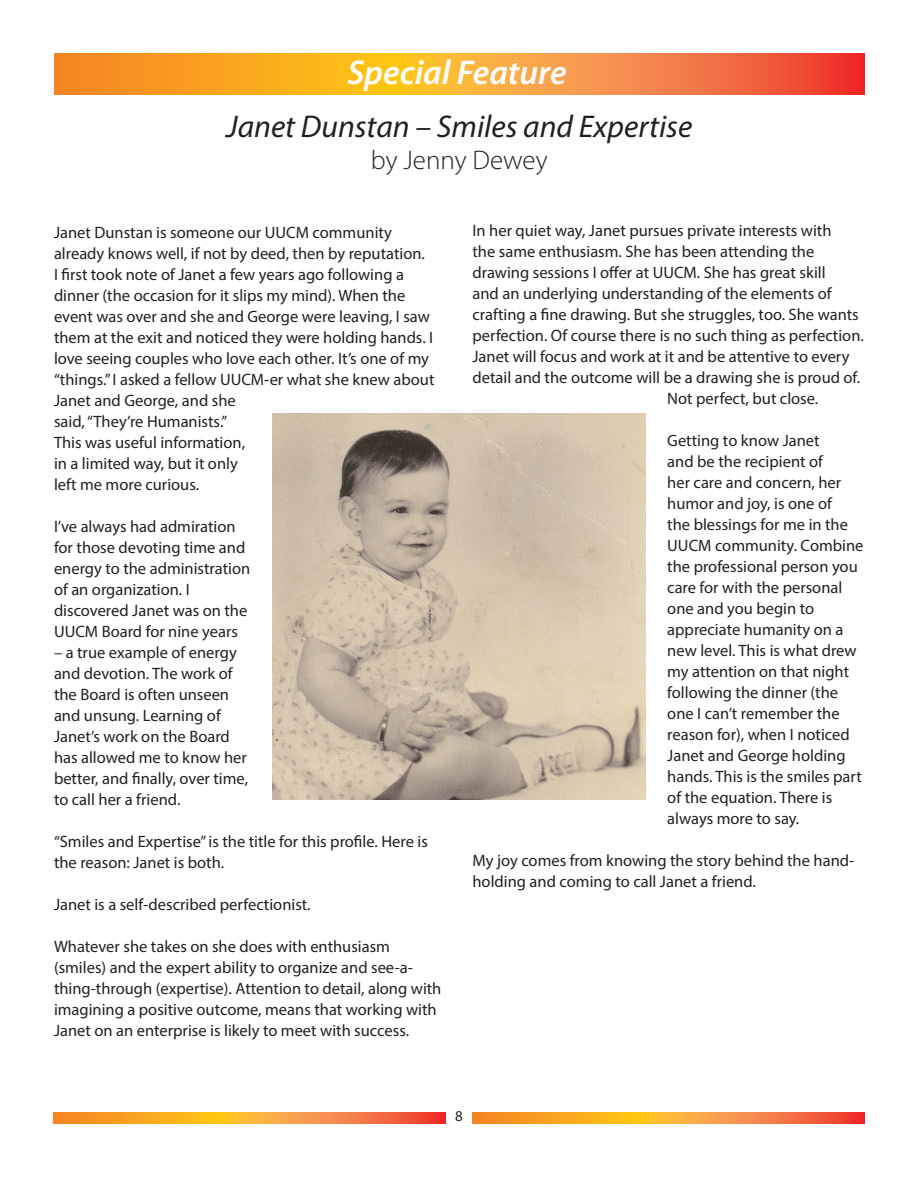
<style>
.page{position:relative;width:918px;height:1188px;background:#fff}
.page>*{position:absolute;margin:0;border:0;box-sizing:border-box;transform-origin:0 0}
.t1{font:italic 600 34.5px "Myriad Pro";color:#fff}
.by_line{font:italic 31.5px "Myriad Pro";color:#231f20}
.by_line-2{font:300 27px "Myriad Pro";color:#231f20}
.Paragraph_Style_1{font:16.5px/21px "Myriad Pro";color:#231f20}
.t2{font:15px "Myriad Pro";color:#231f20}
</style>
<div class="page">
<svg style="left:472px;top:1113px;width:392px;height:3px"></svg>
<svg style="left:54px;top:1113px;width:391px;height:3px"></svg>
<svg style="left:54px;top:54px;width:810px;height:40px;background:#f79230"></svg>
<svg style="left:472px;top:1116px;width:392px;height:7px;background:#f79230"></svg>
<svg style="left:54px;top:1116px;width:391px;height:7px;background:#f79230"></svg>
<img style="left:272px;top:413px;width:374px;height:387px">
<p class="t1" style="left:347px;top:51px;width:221px">Special Feature</p>
<p class="by_line" style="left:226px;top:106px;width:468px">Janet Dunstan – Smiles and Expertise</p>
<p class="by_line-2" style="left:371px;top:144px;width:178px">by Jenny Dewey</p>
<p class="Paragraph_Style_1" style="left:54px;top:222px;width:372px">Janet Dunstan is someone our UUCM community already knows well, if not by deed, then by reputation.</p>
<p class="Paragraph_Style_1" style="left:54px;top:264px;width:382px">I first took note of Janet a few years ago following a dinner (the occasion for it slips my mind). When the event was over and she and George were leaving, I saw them at the exit and noticed they were holding hands. I love seeing couples who love each other. It’s one of my “things.” I asked a fellow UUCM-er what she knew about Janet and George, and she<br>said, “They’re Humanists.”<br>This was useful information,<br>in a limited way, but it only<br>left me more curious.</p>
<p class="Paragraph_Style_1" style="left:54px;top:516px;width:198px">I’ve always had admiration for those devoting time and energy to the administration of an organization. I discovered Janet was on the<br>UUCM Board for nine years</p>
<p class="Paragraph_Style_1" style="left:54px;top:642px;width:196px">– a true example of energy and devotion. The work of the Board is often unseen and unsung. Learning of<br>Janet’s work on the Board has allowed me to know her better, and finally, over time, to call her a friend.</p>
<p class="Paragraph_Style_1" style="left:54px;top:831px;width:375px">“Smiles and Expertise” is the title for this profile. Here is the reason: Janet is both.</p>
<p class="Paragraph_Style_1" style="left:54px;top:894px;width:258px">Janet is a self-described perfectionist.</p>
<p class="Paragraph_Style_1" style="left:54px;top:936px;width:389px">Whatever she takes on she does with enthusiasm (smiles) and the expert ability to organize and see-a&shy;thing-through (expertise). Attention to detail, along with imagining a positive outcome, means that working with Janet on an enterprise is likely to meet with success.</p>
<p class="Paragraph_Style_1" style="left:472px;top:219px;width:361px">In her quiet way, Janet pursues private interests with</p>
<p class="Paragraph_Style_1" style="left:472px;top:240px;width:343px">the same enthusiasm. She has been attending the</p>
<p class="Paragraph_Style_1" style="left:472px;top:261px;width:355px">drawing sessions I offer at UUCM. She has great skill</p>
<p class="Paragraph_Style_1" style="left:472px;top:282px;width:361px">and an underlying understanding of the elements of</p>
<p class="Paragraph_Style_1" style="left:472px;top:303px;width:388px">crafting a fine drawing. But she struggles, too. She wants</p>
<p class="Paragraph_Style_1" style="left:472px;top:324px;width:393px">perfection. Of course there is no such thing as perfection.</p>
<p class="Paragraph_Style_1" style="left:472px;top:345px;width:379px">Janet will focus and work at it and be attentive to every</p>
<p class="Paragraph_Style_1" style="left:472px;top:366px;width:389px">detail and the outcome will be a drawing she is proud of.</p>
<p class="Paragraph_Style_1" style="left:667px;top:387px;width:153px">Not perfect, but close.</p>
<p class="Paragraph_Style_1" style="left:667px;top:429px;width:198px">Getting to know Janet<br>and be the recipient of<br>her care and concern, her humor and joy, is one of<br>the blessings for me in the<br>UUCM community. Combine the professional person you care for with the personal one and you begin to appreciate humanity on a new level. This is what drew my attention on that night following the dinner (the one I can’t remember the reason for), when I noticed<br>Janet and George holding hands. This is the smiles part of the equation. There is always more to say.</p>
<p class="Paragraph_Style_1" style="left:472px;top:849px;width:383px">My joy comes from knowing the story behind the hand&shy;holding and coming to call Janet a friend.</p>
<p class="t2" style="left:455px;top:1107px;width:9px">8</p>
</div>
